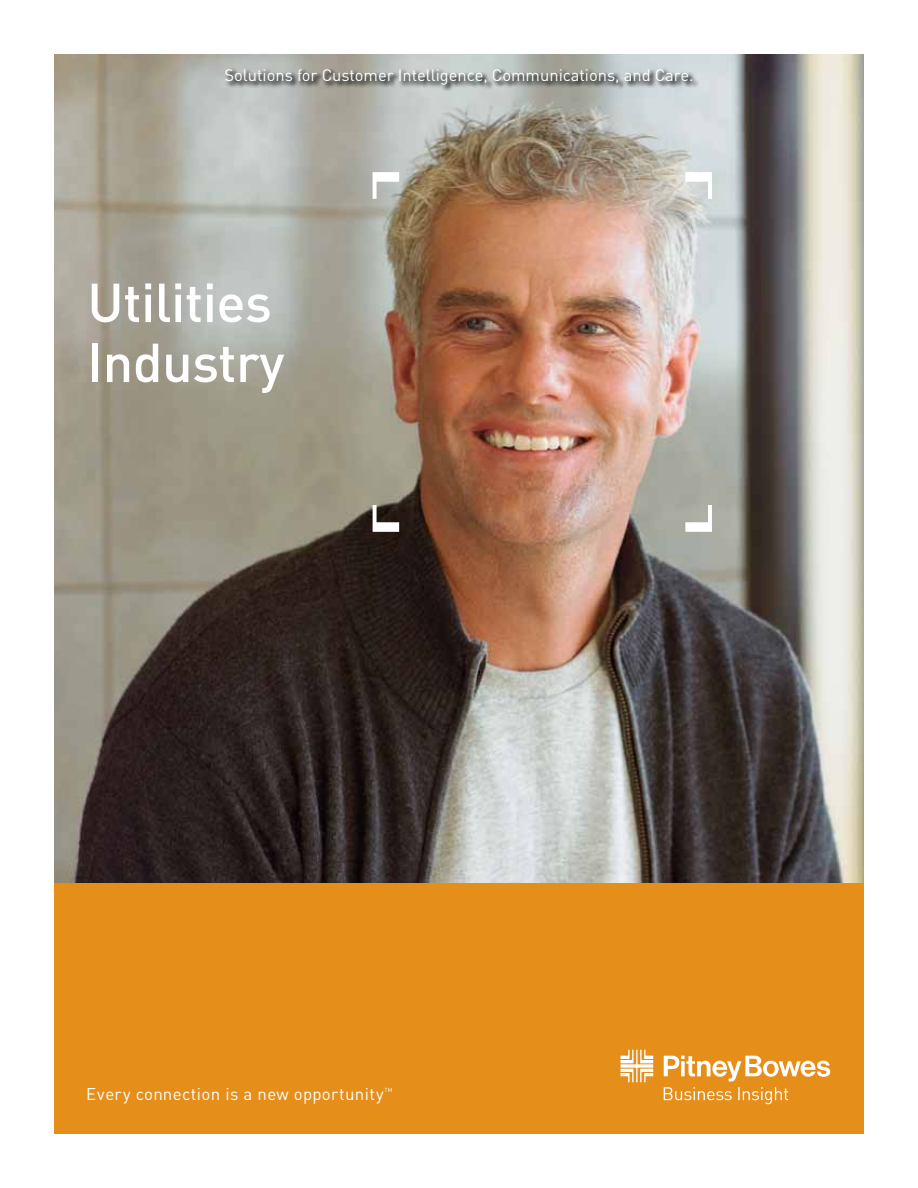
<style>
.page{position:relative;width:918px;height:1188px;background:#fff}
.page>*{position:absolute;margin:0;border:0;box-sizing:border-box;transform-origin:0 0}
.t1{font:500 54px/60px "DIN";letter-spacing:-.01em;color:#fff}
.t2{font:16.95px "DIN";letter-spacing:.025em;color:#fff}
.t3{font:16.5px "DIN";color:#fff}
.t4{font:5.7px "DIN";color:#fff}
</style>
<div class="page">
<img style="left:54px;top:54px;width:810px;height:830px">
<div style="left:54px;top:884px;width:810px;height:250px;background:#e58e1a"></div>
<div style="left:223px;top:67px;width:476px;height:24px;background:#000;opacity:.75"></div>
<svg style="left:621px;top:1050px;width:209px;height:54px"></svg>
<svg style="left:685px;top:505px;width:27px;height:27px"></svg>
<svg style="left:373px;top:505px;width:26px;height:27px"></svg>
<svg style="left:685px;top:172px;width:27px;height:27px"></svg>
<svg style="left:373px;top:172px;width:26px;height:27px"></svg>
<p class="t3" style="left:224px;top:65px;width:471px">Solutions for Customer Intelligence, Communications, and Care.</p>
<h1 class="t1" style="left:87px;top:271px;width:199px">Utilities<br>Industry</h1>
<p class="t2" style="left:86px;top:1084px;width:299px">Every connection is a new opportunity</p>
<p class="t4" style="left:385px;top:1087px;width:10px">TM</p>
</div>
